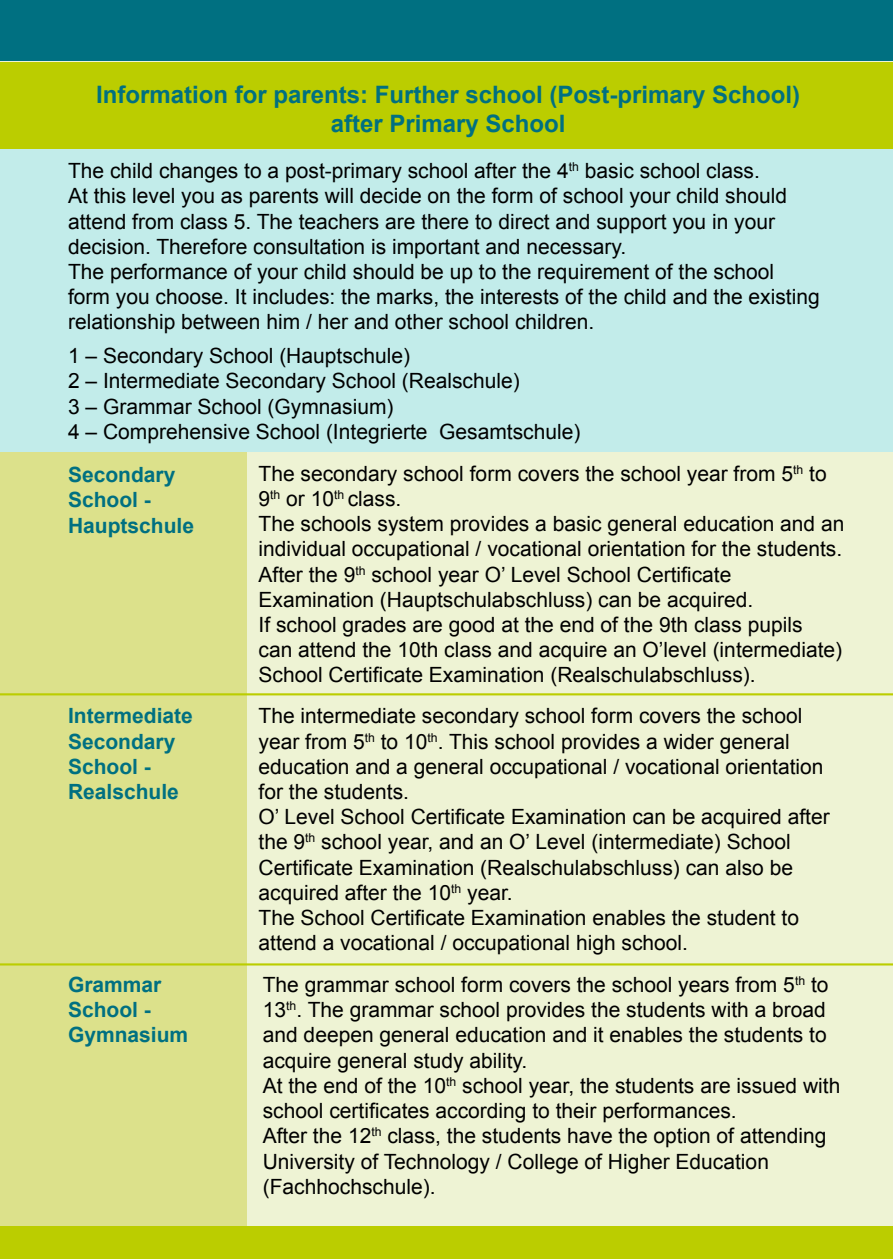
<style>
.page{position:relative;width:893px;height:1259px;background:#fff}
.page>*{position:absolute;margin:0;border:0;box-sizing:border-box;transform-origin:0 0}
.t1{font:700 24px/28.8px "Arial";color:#007081;text-align:center}
.t2{font:21px/25.2px "Arial";color:#000}
.t3{font:700 21px/25.2px "Arial";color:#007081}
</style>
<div class="page">
<div style="left:0;top:0;width:893px;height:62px;background:#007081"></div>
<div style="left:0;top:62px;width:893px;height:1197px;background:#eef3d4"></div>
<div style="left:0;top:62px;width:247px;height:1197px;background:#dce18b"></div>
<hr style="left:0;top:693px;width:893px;height:2px;background:#bbcd00">
<div style="left:0;top:62px;width:893px;height:87px;background:#bbcd00"></div>
<div style="left:0;top:149px;width:893px;height:302px;background:#c2ecea"></div>
<hr style="left:0;top:963px;width:893px;height:2px;background:#bbcd00">
<div style="left:0;top:1226px;width:893px;height:33px;background:#bbcd00"></div>
<p class="t1" style="left:96px;top:81px;width:706px">Information for parents: Further school (Post-primary School) after Primary School</p>
<p class="t2" style="left:68px;top:158px;width:753px">The child changes to a post-primary school after the 4<sup>th</sup> basic school class.<br>At this level you as parents will decide on the form of school your child should attend from class 5. The teachers are there to direct and support you in your decision. Therefore consultation is important and necessary.<br>The performance of your child should be up to the requirement of the school form you choose. It includes: the marks, the interests of the child and the existing relationship between him / her and other school children.</p>
<p class="t2" style="left:68px;top:343px;width:514px">1 – Secondary School (Hauptschule)<br>2 – Intermediate Secondary School (Realschule)<br>3 – Grammar School (Gymnasium)<br>4 – Comprehensive School (Integrierte Gesamtschule)</p>
<p class="t2" style="left:259px;top:461px;width:587px">The secondary school form covers the school year from 5<sup>th</sup> to 9<sup>th</sup> or 10<sup>th</sup> class.<br>The schools system provides a basic general education and an individual occupational / vocational orientation for the students.<br>After the 9<sup>th</sup> school year O’ Level School Certificate Examination (Hauptschulabschluss) can be acquired.<br>If school grades are good at the end of the 9th class pupils<br>can attend the 10th class and acquire an O’level (intermediate)<br>School Certificate Examination (Realschulabschluss).</p>
<p class="t2" style="left:259px;top:703px;width:573px">The intermediate secondary school form covers the school year from 5<sup>th</sup> to 10<sup>th</sup>. This school provides a wider general education and a general occupational / vocational orientation for the students.<br>O’ Level School Certificate Examination can be acquired after the 9<sup>th</sup> school year, and an O’ Level (intermediate) School Certificate Examination (Realschulabschluss) can also be acquired after the 10<sup>th</sup> year.<br>The School Certificate Examination enables the student to attend a vocational / occupational high school.</p>
<p class="t2" style="left:263px;top:972px;width:579px">The grammar school form covers the school years from 5<sup>th</sup> to 13<sup>th</sup>. The grammar school provides the students with a broad and deepen general education and it enables the students to acquire general study ability.<br>At the end of the 10<sup>th</sup> school year, the students are issued with school certificates according to their performances.<br>After the 12<sup>th</sup> class, the students have the option of attending University of Technology / College of Higher Education (Fachhochschule).</p>
<p class="t3" style="left:68px;top:463px;width:128px">Secondary<br>School -<br>Hauptschule</p>
<p class="t3" style="left:68px;top:704px;width:126px">Intermediate<br>Secondary<br>School -<br>Realschule</p>
<p class="t3" style="left:68px;top:972px;width:122px">Grammar<br>School -<br>Gymnasium</p>
</div>
